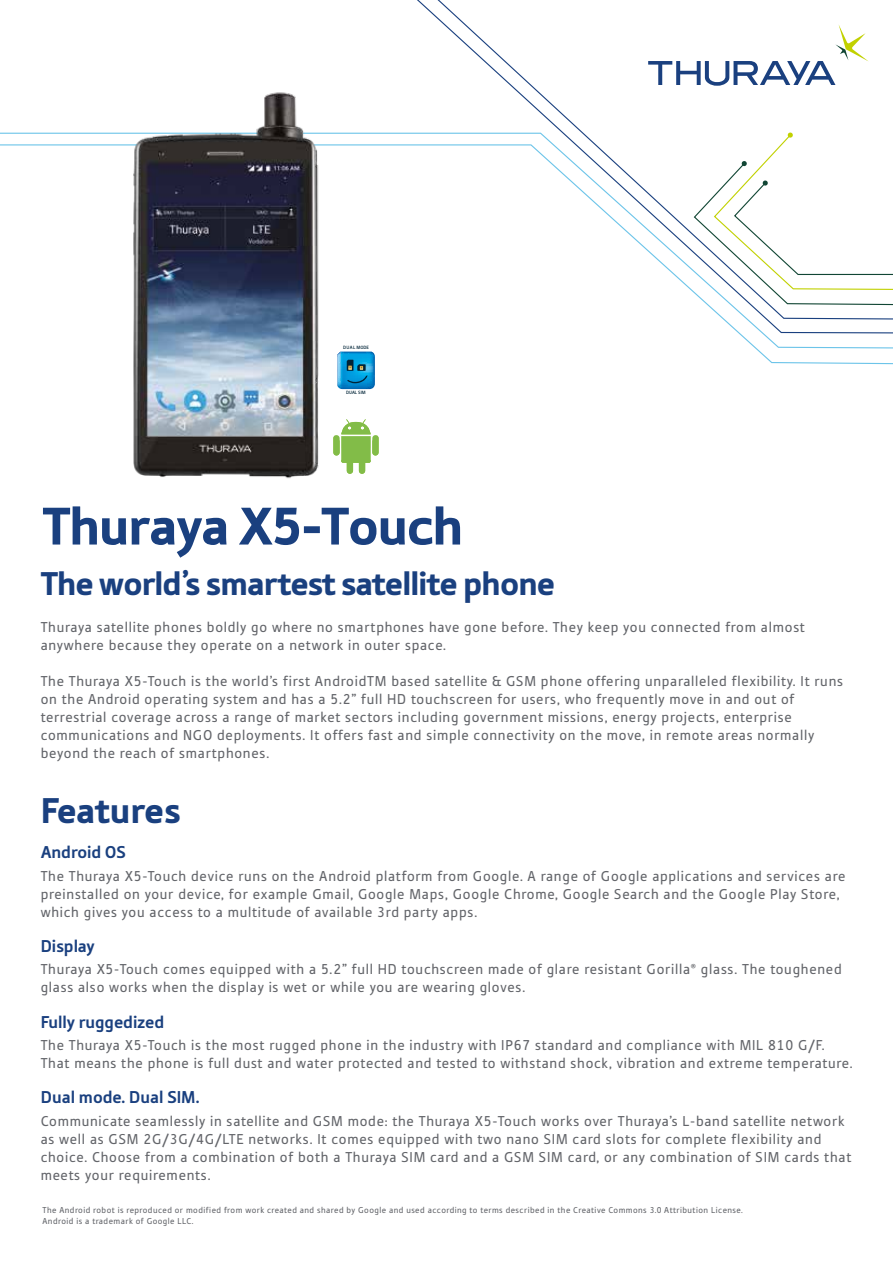
<style>
.page{position:relative;width:893px;height:1263px;background:#fff}
.page>*{position:absolute;margin:0;border:0;box-sizing:border-box;transform-origin:0 0}
.t1{font:900 55.5px "Tabula ITC Std";letter-spacing:-.025em;color:#1a407f}
.t2{font:900 37.5px "Tabula ITC Std";letter-spacing:-.015em;color:#1a407f}
.t3{font:900 34.5px "Tabula ITC Std";letter-spacing:-.025em;color:#1a407f}
.t4{font:700 18px "Tabula ITC Std";color:#1a407f}
.t5{font:15px/18px "Tabula ITC Std";letter-spacing:.05em;color:#63656a}
.t6{font:9px/10.8px "Tabula ITC Std";letter-spacing:.05em;color:#63656a}
.t7{font:500 4.95px "Tabula ITC Std";letter-spacing:.05em;color:#002437}
.t8{font:500 4.95px "Tabula ITC Std";color:#002437}
</style>
<div class="page">
<svg style="left:417px;top:0;width:452px;height:132px"></svg>
<svg style="left:0;top:132px;width:893px;height:218px"></svg>
<svg style="left:336px;top:419px;width:43px;height:55px"></svg>
<svg style="left:337px;top:352px;width:38px;height:37px"></svg>
<img style="left:112px;top:92px;width:224px;height:387px">
<p class="t7" style="left:343px;top:344px;width:27px">DUAL MODE</p>
<p class="t8" style="left:346px;top:389px;width:21px">DUAL SIM</p>
<h1 class="t1" style="left:43px;top:493px;width:422px">Thuraya X5-Touch</h1>
<h3 class="t3" style="left:41px;top:563px;width:516px">The world’s smartest satellite phone</h3>
<p class="t5" style="left:41px;top:618px;width:766px">Thuraya satellite phones boldly go where no smartphones have gone before. They keep you connected from almost anywhere because they operate on a network in outer space.</p>
<p class="t5" style="left:41px;top:672px;width:804px">The Thuraya X5-Touch is the world’s first AndroidTM based satellite &amp; GSM phone offering unparalleled flexibility. It runs on the Android operating system and has a 5.2” full HD touchscreen for users, who frequently move in and out of terrestrial coverage across a range of market sectors including government missions, energy projects, enterprise communications and NGO deployments. It offers fast and simple connectivity on the move, in remote areas normally beyond the reach of smartphones.</p>
<h2 class="t2" style="left:41px;top:788px;width:142px">Features</h2>
<p class="t4" style="left:41px;top:842px;width:87px">Android OS</p>
<p class="t5" style="left:41px;top:867px;width:806px">The Thuraya X5-Touch device runs on the Android platform from Google. A range of Google applications and services are preinstalled on your device, for example Gmail, Google Maps, Google Chrome, Google Search and the Google Play Store, which gives you access to a multitude of available 3rd party apps.</p>
<p class="t4" style="left:41px;top:935px;width:56px">Display</p>
<p class="t5" style="left:41px;top:960px;width:802px">Thuraya X5-Touch comes equipped with a 5.2” full HD touchscreen made of glare resistant Gorilla® glass. The toughened glass also works when the display is wet or while you are wearing gloves.</p>
<p class="t4" style="left:41px;top:1011px;width:125px">Fully ruggedized</p>
<p class="t5" style="left:41px;top:1036px;width:813px">The Thuraya X5-Touch is the most rugged phone in the industry with IP67 standard and compliance with MIL 810 G/F.<br>That means the phone is full dust and water protected and tested to withstand shock, vibration and extreme temperature.</p>
<p class="t4" style="left:41px;top:1087px;width:160px">Dual mode. Dual SIM.</p>
<p class="t5" style="left:41px;top:1111px;width:812px">Communicate seamlessly in satellite and GSM mode: the Thuraya X5-Touch works over Thuraya’s L-band satellite network as well as GSM 2G/3G/4G/LTE networks. It comes equipped with two nano SIM card slots for complete flexibility and choice. Choose from a combination of both a Thuraya SIM card and a GSM SIM card, or any combination of SIM cards that meets your requirements.</p>
<p class="t6" style="left:43px;top:1204px;width:702px">The Android robot is reproduced or modified from work created and shared by Google and used according to terms described in the Creative Commons 3.0 Attribution License.<br>Android is a trademark of Google LLC.</p>
</div>
